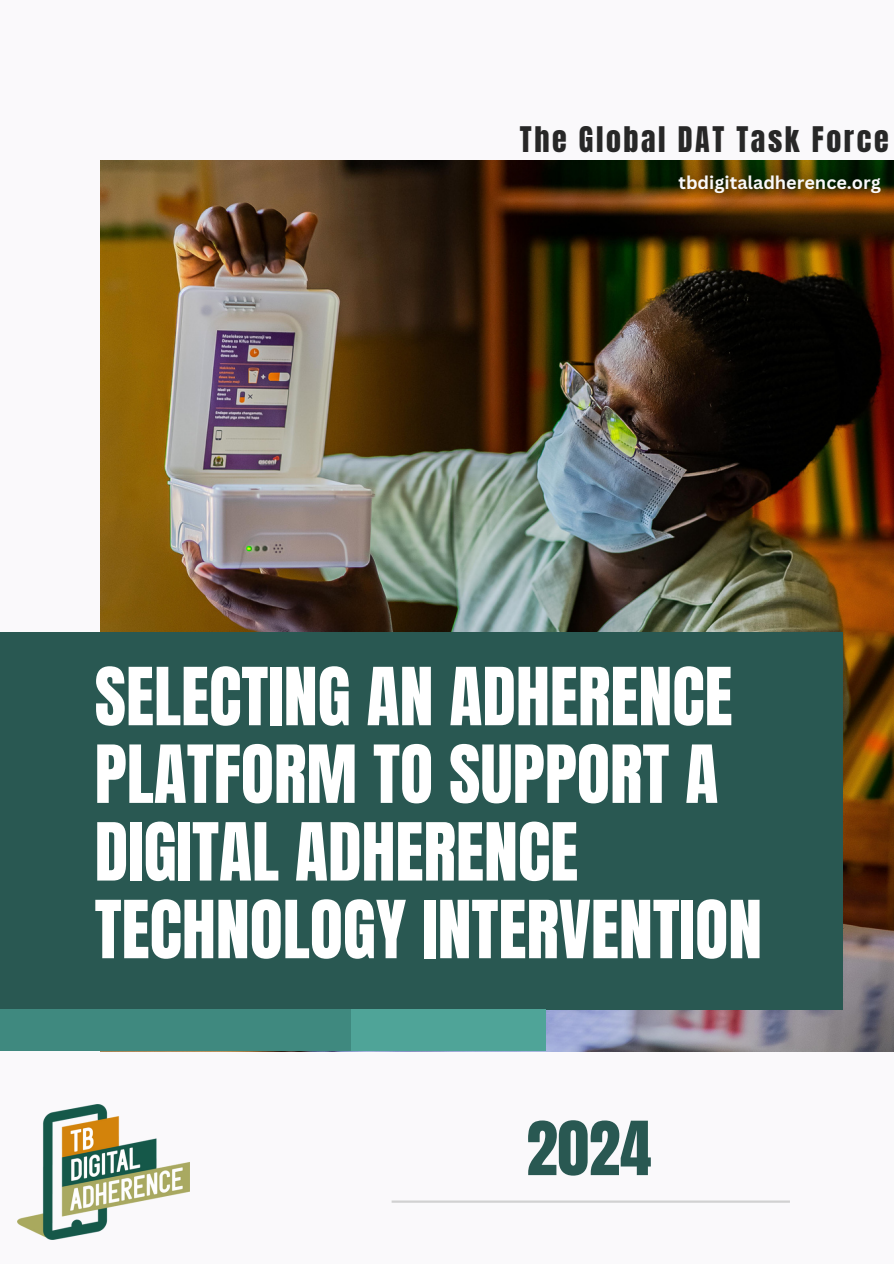
<style>
.page{position:relative;width:894px;height:1264px;background:#fff}
.page>*{position:absolute;margin:0;border:0;box-sizing:border-box;transform-origin:0 0}
.t1{font:67.95px/77.7px "Anton";color:#fff}
.t2{font:63.3px "Anton";color:#295852}
.t3{font:30px "Anton";letter-spacing:.085em;color:#272727}
.t4{font:700 18px "Canva Sans";color:#faf9fb}
</style>
<div class="page">
<div style="left:0;top:0;width:893px;height:1263px;background:#faf9fb"></div>
<img style="left:100px;top:161px;width:792px;height:890px">
<div style="left:0;top:631px;width:842px;height:378px;background:#295852"></div>
<div style="left:0;top:1009px;width:351px;height:41px;background:#3f897f"></div>
<div style="left:351px;top:1009px;width:195px;height:41px;background:#4fa498"></div>
<hr style="left:391px;top:1200px;width:398px;height:2px;background:#d1d1d1">
<img style="left:17px;top:1104px;width:172px;height:135px">
<p class="t3" style="left:519px;top:118px;width:370px">The Global DAT Task Force</p>
<h1 class="t4" style="left:678px;top:169px;width:204px">tbdigitaladherence.org</h1>
<p class="t1" style="left:95px;top:659px;width:668px">SELECTING AN ADHERENCE<br>PLATFORM TO SUPPORT A<br>DIGITAL ADHERENCE<br>TECHNOLOGY INTERVENTION</p>
<h1 class="t2" style="left:526px;top:1103px;width:126px">2024</h1>
</div>
